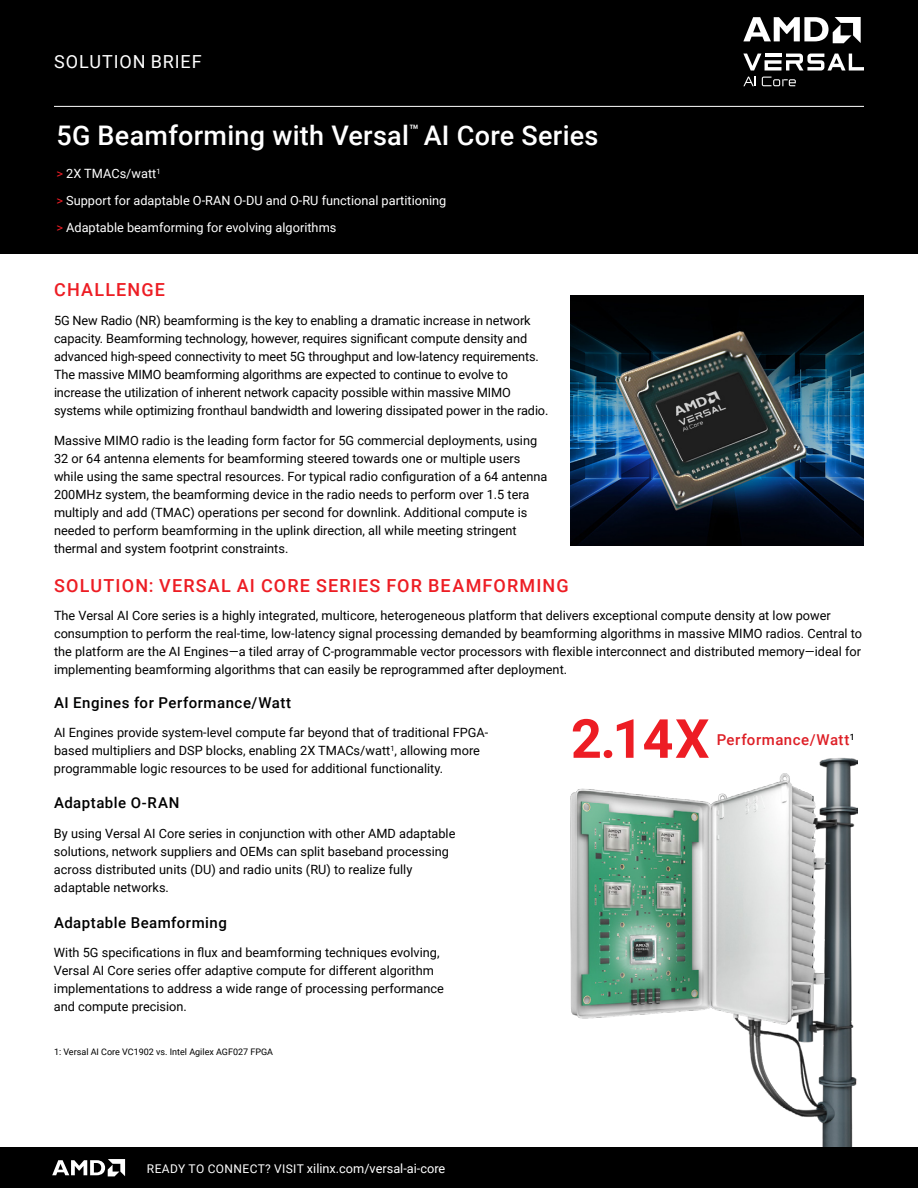
<style>
.page{position:relative;width:918px;height:1188px;background:#fff}
.page>*{position:absolute;margin:0;border:0;box-sizing:border-box;transform-origin:0 0}
.t1{font:700 54px "Roboto";color:#ed1d24}
.t2{font:500 27px "Roboto";letter-spacing:.01em;color:#fff}
.t3{font:500 18px "Roboto";letter-spacing:.065em;color:#ed1d24}
.t4{font:18px "Roboto";letter-spacing:.045em;color:#fff}
.t5{font:500 15px "Roboto";letter-spacing:.035em;color:#000101}
.t6{font:500 15px "Roboto";letter-spacing:.035em;color:#de1f26}
.t7{font:12.75px/18px "Roboto";color:#000}
.t8{font:12.75px/27px "Roboto";color:#fff}
.t9{font:9px "Roboto";color:#000}
.s1{color:#ea1d25}
.s2{font-size:12px}
</style>
<div class="page">
<div style="left:0;top:0;width:918px;height:254px;background:#000"></div>
<hr style="left:54px;top:106px;width:810px;height:1px;background:#fff">
<svg style="left:743px;top:77px;width:13px;height:9px"></svg>
<svg style="left:762px;top:77px;width:34px;height:9px"></svg>
<svg style="left:743px;top:17px;width:118px;height:26px"></svg>
<svg style="left:743px;top:54px;width:121px;height:17px"></svg>
<img style="left:570px;top:296px;width:294px;height:250px">
<img style="left:570px;top:758px;width:288px;height:390px">
<div style="left:0;top:1148px;width:918px;height:40px;background:#000"></div>
<svg style="left:52px;top:1159px;width:73px;height:17px"></svg>
<h3 class="t4" style="left:54px;top:48px;width:149px">SOLUTION BRIEF</h3>
<h2 class="t2" style="left:56px;top:116px;width:544px">5G Beamforming with Versal<sup>™</sup> AI Core Series</h2>
<p class="t8" style="left:56px;top:159px;width:391px"><span class="s1">&gt;</span> 2X TMACs/watt<sup>1<br></sup><span class="s1">&gt;</span> Support for adaptable O-RAN O-DU and O-RU functional partitioning <span class="s1">&gt;</span> Adaptable beamforming for evolving algorithms</p>
<h3 class="t3" style="left:54px;top:277px;width:112px">CHALLENGE</h3>
<p class="t7" style="left:54px;top:311px;width:496px">5G New Radio (NR) beamforming is the key to enabling a dramatic increase in network capacity. Beamforming technology, however, requires significant compute density and advanced high-speed connectivity to meet 5G throughput and low-latency requirements.<br>The massive MIMO beamforming algorithms are expected to continue to evolve to increase the utilization of inherent network capacity possible within massive MIMO systems while optimizing fronthaul bandwidth and lowering dissipated power in the radio.</p>
<p class="t7" style="left:54px;top:431px;width:495px">Massive MIMO radio is the leading form factor for 5G commercial deployments, using 32 or 64 antenna elements for beamforming steered towards one or multiple users while using the same spectral resources. For typical radio configuration of a 64 antenna 200MHz system, the beamforming device in the radio needs to perform over 1.5 tera multiply and add (TMAC) operations per second for downlink. Additional compute is needed to perform beamforming in the uplink direction, all while meeting stringent thermal and system footprint constraints.</p>
<h3 class="t3" style="left:54px;top:573px;width:516px">SOLUTION: VERSAL AI CORE SERIES FOR BEAMFORMING</h3>
<p class="t7" style="left:54px;top:606px;width:810px">The Versal AI Core series is a highly integrated, multicore, heterogeneous platform that delivers exceptional compute density at low power consumption to perform the real-time, low-latency signal processing demanded by beamforming algorithms in massive MIMO radios. Central to the platform are the AI Engines—a tiled array of C-programmable vector processors with flexible interconnect and distributed memory—ideal for implementing beamforming algorithms that can easily be reprogrammed after deployment.</p>
<p class="t5" style="left:54px;top:692px;width:239px">AI Engines for Performance/Watt</p>
<p class="t7" style="left:54px;top:723px;width:436px">AI Engines provide system-level compute far beyond that of traditional FPGA&shy;based multipliers and DSP blocks, enabling 2X TMACs/watt<sup>1</sup>, allowing more programmable logic resources to be used for additional functionality.</p>
<p class="t5" style="left:54px;top:792px;width:127px">Adaptable O-RAN</p>
<p class="t7" style="left:54px;top:824px;width:403px">By using Versal AI Core series in conjunction with other AMD adaptable solutions, network suppliers and OEMs can split baseband processing across distributed units (DU) and radio units (RU) to realize fully adaptable networks.</p>
<p class="t5" style="left:54px;top:912px;width:174px">Adaptable Beamforming</p>
<p class="t7" style="left:54px;top:943px;width:392px">With 5G specifications in flux and beamforming techniques evolving, Versal AI Core series offer adaptive compute for different algorithm implementations to address a wide range of processing performance and compute precision.</p>
<p class="t9" style="left:54px;top:1045px;width:221px">1: Versal AI Core VC1902 vs. Intel Agilex AGF027 FPGA</p>
<p class="t8" style="left:147px;top:1154px;width:300px"><span class="s2">READY TO CONNECT? VISIT</span> xilinx.com/versal-ai-core</p>
<h1 class="t1" style="left:571px;top:701px;width:140px">2.14X</h1>
<p class="t6" style="left:717px;top:729px;width:140px">Performance/Watt<sup>1</sup></p>
</div>
